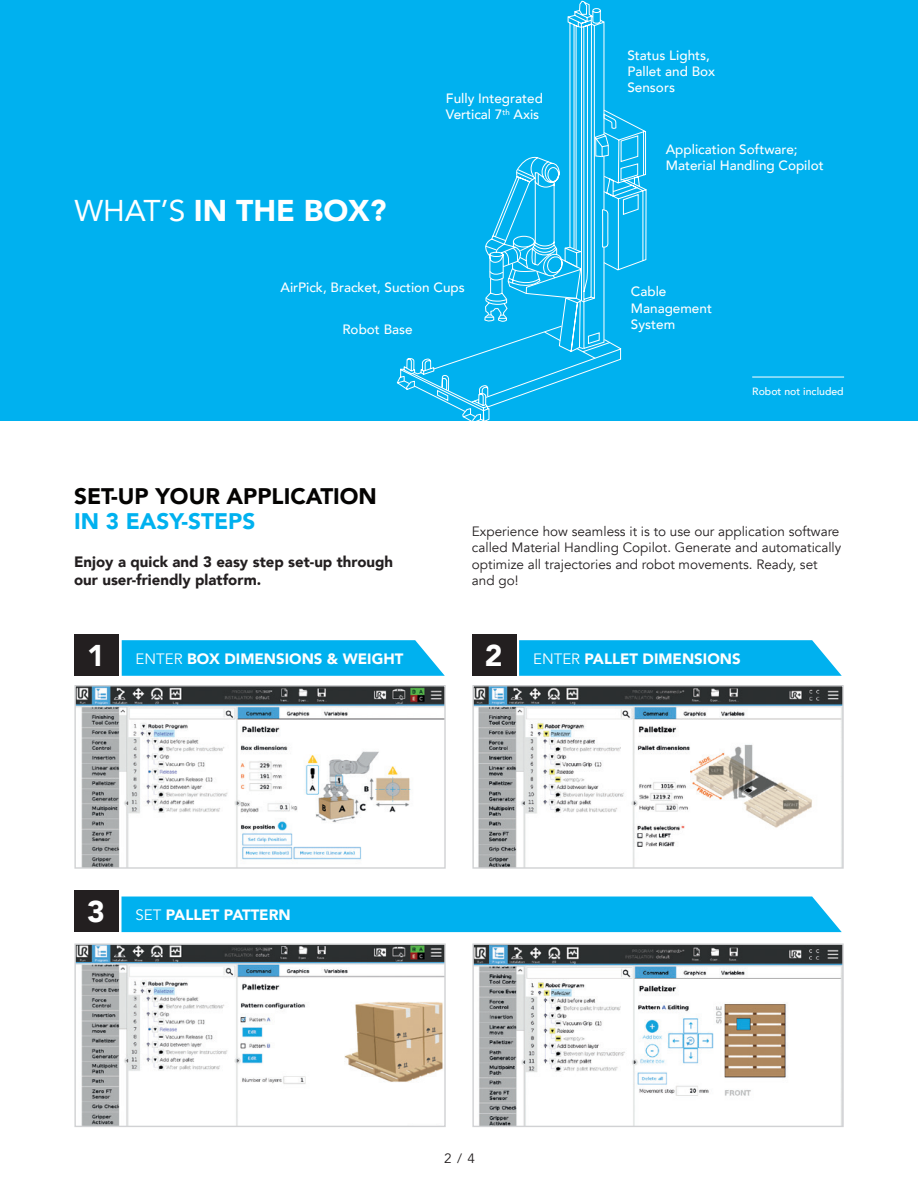
<style>
.page{position:relative;width:918px;height:1188px;background:#fff}
.page>*{position:absolute;margin:0;border:0;box-sizing:border-box;transform-origin:0 0}
.t1{font:900 30px "Avenir";color:#fff}
.t2{font:900 22.5px/25.5px "Avenir";color:#040302}
.t3{font:900 15px "Avenir";color:#fff}
.t4{font:900 15px/18px "Avenir";color:#231f20}
.t5{font:13.5px/16.5px "Avenir";color:#231f20}
.Paragraph_footer{font:500 13.5px/16.2px "Avenir";color:#fff}
.Paragraph_footer-2{font:500 10.5px "Avenir";color:#fff}
.s1{font-weight:400}
.s2{color:#00b1ef}
</style>
<div class="page">
<svg style="left:519px;top:640px;width:323px;height:36px;background:#0eb5ef"></svg>
<div style="left:122px;top:897px;width:720px;height:35px;background:#00b1ef"></div>
<img style="left:76px;top:687px;width:368px;height:180px">
<div style="left:74px;top:685px;width:372px;height:184px;border:1px solid #d1d2d4"></div>
<img style="left:474px;top:687px;width:368px;height:180px">
<div style="left:472px;top:685px;width:372px;height:184px;border:1px solid #d1d2d4"></div>
<img style="left:76px;top:945px;width:368px;height:180px">
<div style="left:74px;top:943px;width:372px;height:184px;border:1px solid #d1d2d4"></div>
<img style="left:474px;top:945px;width:368px;height:180px">
<div style="left:472px;top:943px;width:372px;height:184px;border:1px solid #d1d2d4"></div>
<svg style="left:122px;top:640px;width:323px;height:36px;background:#0eb5ef"></svg>
<div style="left:74px;top:634px;width:45px;height:42px;background:#231f20"></div>
<div style="left:74px;top:891px;width:45px;height:41px;background:#231f20"></div>
<div style="left:472px;top:634px;width:44px;height:42px;background:#231f20"></div>
<div style="left:0;top:0;width:918px;height:420px;background:#00b1ef"></div>
<svg style="left:396px;top:0;width:251px;height:421px"></svg>
<hr style="left:752px;top:377px;width:92px;height:1px;background:#fff">
<p class="t1" style="left:74px;top:185px;width:314px"><span class="s1">WHAT’S</span> IN THE BOX?</p>
<p class="Paragraph_footer" style="left:446px;top:90px;width:98px">Fully Integrated<br>Vertical 7<sup>th</sup> Axis</p>
<p class="Paragraph_footer" style="left:281px;top:278px;width:186px">AirPick, Bracket, Suction Cups</p>
<p class="Paragraph_footer" style="left:342px;top:320px;width:72px">Robot Base</p>
<p class="Paragraph_footer" style="left:627px;top:46px;width:89px">Status Lights,<br>Pallet and Box<br>Sensors</p>
<p class="Paragraph_footer" style="left:666px;top:141px;width:159px">Application Software;<br>Material Handling Copilot</p>
<p class="Paragraph_footer" style="left:631px;top:283px;width:83px">Cable<br>Management<br>System</p>
<p class="Paragraph_footer-2" style="left:752px;top:382px;width:93px">Robot not included</p>
<p class="t2" style="left:74px;top:482px;width:304px">SET-UP YOUR APPLICATION<br><span class="s2">IN 3 EASY-STEPS</span></p>
<p class="t4" style="left:74px;top:553px;width:321px">Enjoy a quick and 3 easy step set‑up through our user‑friendly platform.</p>
<p class="t5" style="left:472px;top:523px;width:371px">Experience how seamless it is to use our application software called Material Handling Copilot. Generate and automatically optimize all trajectories and robot movements. Ready, set and go!</p>
<p class="t1" style="left:485px;top:630px;width:19px">2</p>
<p class="t1" style="left:87px;top:630px;width:19px">1</p>
<p class="t3" style="left:533px;top:646px;width:209px"><span class="s1">ENTER</span> PALLET DIMENSIONS</p>
<p class="t3" style="left:136px;top:646px;width:269px"><span class="s1">ENTER</span> BOX DIMENSIONS &amp; WEIGHT</p>
<p class="t1" style="left:87px;top:886px;width:19px">3</p>
<p class="t3" style="left:136px;top:902px;width:157px"><span class="s1">SET</span> PALLET PATTERN</p>
<p class="t5" style="left:444px;top:1150px;width:32px">2/4</p>
</div>
